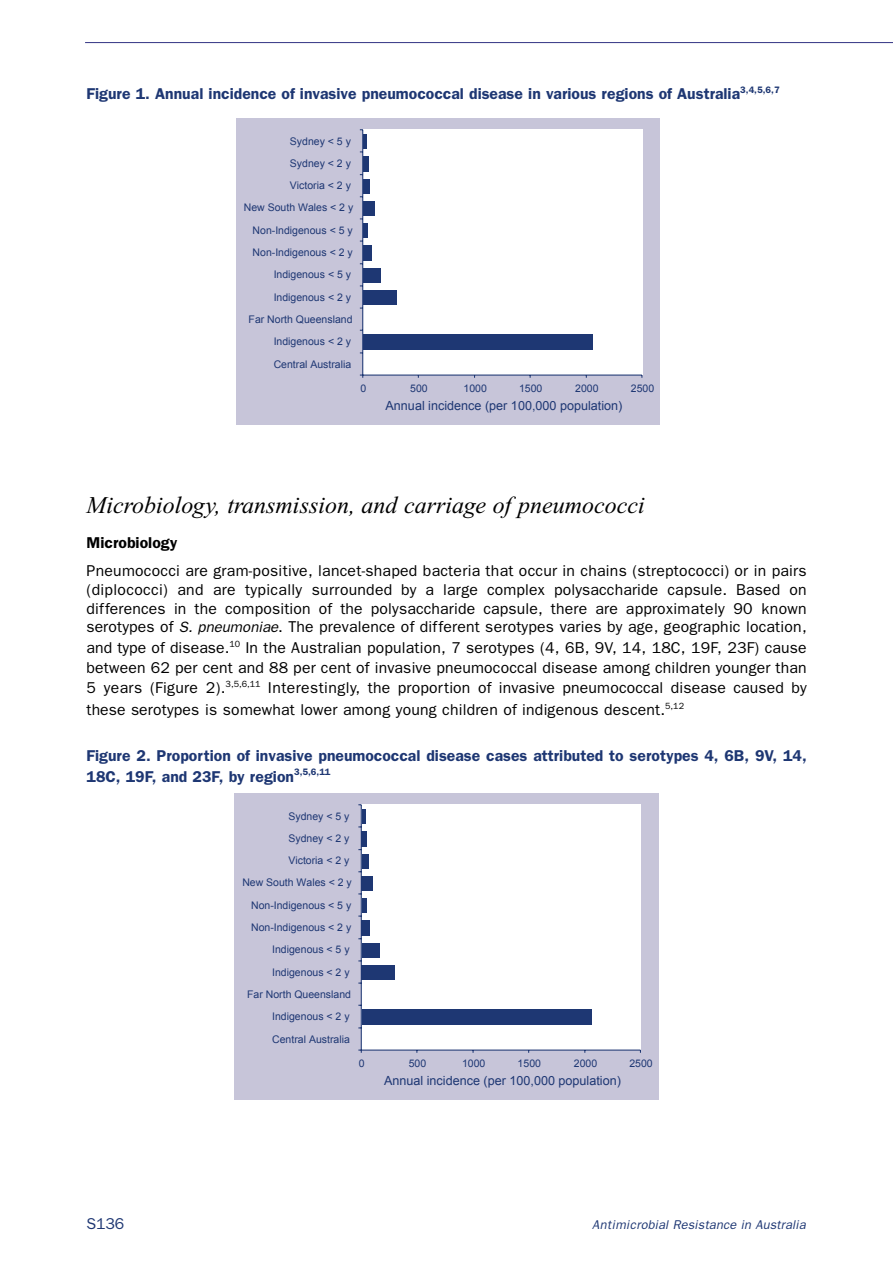
<style>
.page{position:relative;width:893px;height:1263px;background:#fff}
.page>*{position:absolute;margin:0;border:0;box-sizing:border-box;transform-origin:0 0}
.t1{font:italic 24px "Times";color:#000}
.t2{font:15.75px/18.9px "Franklin Gothic";letter-spacing:.015em;color:#000;text-align:justify}
.t3{font:600 15.75px/21px "Franklin Gothic";color:#1e3773}
.t4{font:600 15.75px "Franklin Gothic";color:#000}
.t5{font:15.75px "Franklin Gothic";color:#1e3773}
.t6{font:italic 12.75px "Franklin Gothic";letter-spacing:.015em;color:#1e3773}
.t7{font:12.6px "Arial";color:#1e3773}
.t8{font:10.5px "Arial";color:#1e3773}
.s1{font-style:italic;font-size:15px}
</style>
<div class="page">
<hr style="left:85px;top:42px;width:807px;height:1px;background:#323484">
<div style="left:236px;top:119px;width:423px;height:306px;background:#c7c5d9"></div>
<div style="left:363px;top:130px;width:279px;height:245px;background:#fff"></div>
<div style="left:363px;top:335px;width:229px;height:15px;background:#1e3773"></div>
<div style="left:363px;top:290px;width:33px;height:15px;background:#1e3773"></div>
<div style="left:363px;top:268px;width:18px;height:15px;background:#1e3773"></div>
<div style="left:363px;top:245px;width:8px;height:16px;background:#1e3773"></div>
<div style="left:363px;top:223px;width:5px;height:15px;background:#1e3773"></div>
<div style="left:363px;top:201px;width:11px;height:15px;background:#1e3773"></div>
<div style="left:363px;top:179px;width:7px;height:15px;background:#1e3773"></div>
<div style="left:363px;top:156px;width:5px;height:15px;background:#1e3773"></div>
<hr style="left:363px;top:134px;width:4px;height:15px;background:#1e3773">
<hr style="left:363px;top:375px;width:279px;height:1px;background:#1e3773">
<hr style="left:362px;top:130px;width:1px;height:245px;background:#1e3773">
<div style="left:234px;top:794px;width:424px;height:306px;background:#c7c5d9"></div>
<div style="left:362px;top:805px;width:279px;height:245px;background:#fff"></div>
<div style="left:362px;top:1010px;width:229px;height:15px;background:#1e3773"></div>
<div style="left:362px;top:965px;width:33px;height:15px;background:#1e3773"></div>
<div style="left:362px;top:943px;width:18px;height:15px;background:#1e3773"></div>
<div style="left:362px;top:920px;width:8px;height:16px;background:#1e3773"></div>
<hr style="left:362px;top:898px;width:4px;height:15px;background:#1e3773">
<div style="left:362px;top:876px;width:11px;height:15px;background:#1e3773"></div>
<div style="left:362px;top:854px;width:6px;height:15px;background:#1e3773"></div>
<div style="left:362px;top:831px;width:5px;height:15px;background:#1e3773"></div>
<hr style="left:362px;top:809px;width:3px;height:15px;background:#1e3773">
<hr style="left:361px;top:1050px;width:279px;height:1px;background:#1e3773">
<hr style="left:361px;top:805px;width:1px;height:245px;background:#1e3773">
<p class="t3" style="left:87px;top:85px;width:694px">Figure 1. Annual incidence of invasive pneumococcal disease in various regions of Australia<sup>3,4,5,6,7</sup></p>
<p class="t8" style="left:290px;top:135px;width:62px">Sydney &lt; 5 y</p>
<p class="t8" style="left:290px;top:158px;width:62px">Sydney &lt; 2 y</p>
<p class="t8" style="left:290px;top:180px;width:62px">Victoria &lt; 2 y</p>
<p class="t8" style="left:244px;top:202px;width:111px">New South Wales &lt; 2 y</p>
<p class="t8" style="left:252px;top:225px;width:102px">Non-Indigenous &lt; 5 y</p>
<p class="t8" style="left:252px;top:247px;width:102px">Non-Indigenous &lt; 2 y</p>
<p class="t8" style="left:274px;top:269px;width:79px">Indigenous &lt; 5 y</p>
<p class="t8" style="left:274px;top:292px;width:79px">Indigenous &lt; 2 y</p>
<p class="t8" style="left:248px;top:314px;width:105px">Far North Queensland</p>
<p class="t8" style="left:274px;top:336px;width:79px">Indigenous &lt; 2 y</p>
<p class="t8" style="left:274px;top:358px;width:79px">Central Australia</p>
<p class="t8" style="left:360px;top:382px;width:7px">0</p>
<p class="t8" style="left:410px;top:382px;width:19px">500</p>
<p class="t8" style="left:463px;top:382px;width:25px">1000</p>
<p class="t8" style="left:519px;top:382px;width:25px">1500</p>
<p class="t8" style="left:575px;top:382px;width:25px">2000</p>
<p class="t8" style="left:631px;top:382px;width:25px">2500</p>
<p class="t7" style="left:385px;top:398px;width:238px">Annual incidence (per 100,000 population)</p>
<h1 class="t1" style="left:87px;top:496px;width:559px">Microbiology, transmission, and carriage of pneumococci</h1>
<p class="t4" style="left:87px;top:538px;width:92px">Microbiology</p>
<p class="t2" style="left:87px;top:562px;width:721px">Pneumococci are gram-positive, lancet-shaped bacteria that occur in chains (streptococci) or in pairs (diplococci) and are typically surrounded by a large complex polysaccharide capsule. Based on differences in the composition of the polysaccharide capsule, there are approximately 90 known serotypes of <span class="s1">S. pneumoniae</span>. The prevalence of different serotypes varies by age, geographic location,</p>
<p class="t2" style="left:87px;top:639px;width:721px;line-height:20.7px">and type of disease.<sup>10</sup> In the Australian population, 7 serotypes (4, 6B, 9V, 14, 18C, 19F, 23F) cause between 62 per cent and 88 per cent of invasive pneumococcal disease among children younger than 5 years (Figure 2).<sup>3,5,6,11</sup> Interestingly, the proportion of invasive pneumococcal disease caused by these serotypes is somewhat lower among young children of indigenous descent.<sup>5,12</sup></p>
<p class="t3" style="left:87px;top:746px;width:721px">Figure 2. Proportion of invasive pneumococcal disease cases attributed to serotypes 4, 6B, 9V, 14,<br>18C, 19F, and 23F, by region<sup>3,5,6,11</sup></p>
<p class="t8" style="left:288px;top:810px;width:62px">Sydney &lt; 5 y</p>
<p class="t8" style="left:288px;top:833px;width:62px">Sydney &lt; 2 y</p>
<p class="t8" style="left:288px;top:855px;width:62px">Victoria &lt; 2 y</p>
<p class="t8" style="left:242px;top:877px;width:111px">New South Wales &lt; 2 y</p>
<p class="t8" style="left:251px;top:900px;width:102px">Non-Indigenous &lt; 5 y</p>
<p class="t8" style="left:251px;top:922px;width:102px">Non-Indigenous &lt; 2 y</p>
<p class="t8" style="left:272px;top:944px;width:79px">Indigenous &lt; 5 y</p>
<p class="t8" style="left:272px;top:967px;width:79px">Indigenous &lt; 2 y</p>
<p class="t8" style="left:247px;top:989px;width:105px">Far North Queensland</p>
<p class="t8" style="left:272px;top:1011px;width:79px">Indigenous &lt; 2 y</p>
<p class="t8" style="left:272px;top:1033px;width:79px">Central Australia</p>
<p class="t8" style="left:359px;top:1057px;width:7px">0</p>
<p class="t8" style="left:409px;top:1057px;width:19px">500</p>
<p class="t8" style="left:462px;top:1057px;width:25px">1000</p>
<p class="t8" style="left:517px;top:1057px;width:25px">1500</p>
<p class="t8" style="left:574px;top:1057px;width:25px">2000</p>
<p class="t8" style="left:629px;top:1057px;width:25px">2500</p>
<p class="t7" style="left:384px;top:1073px;width:238px">Annual incidence (per 100,000 population)</p>
<p class="t5" style="left:87px;top:1218px;width:39px">S136</p>
<p class="t6" style="left:592px;top:1221px;width:215px">Antimicrobial Resistance in Australia</p>
</div>
